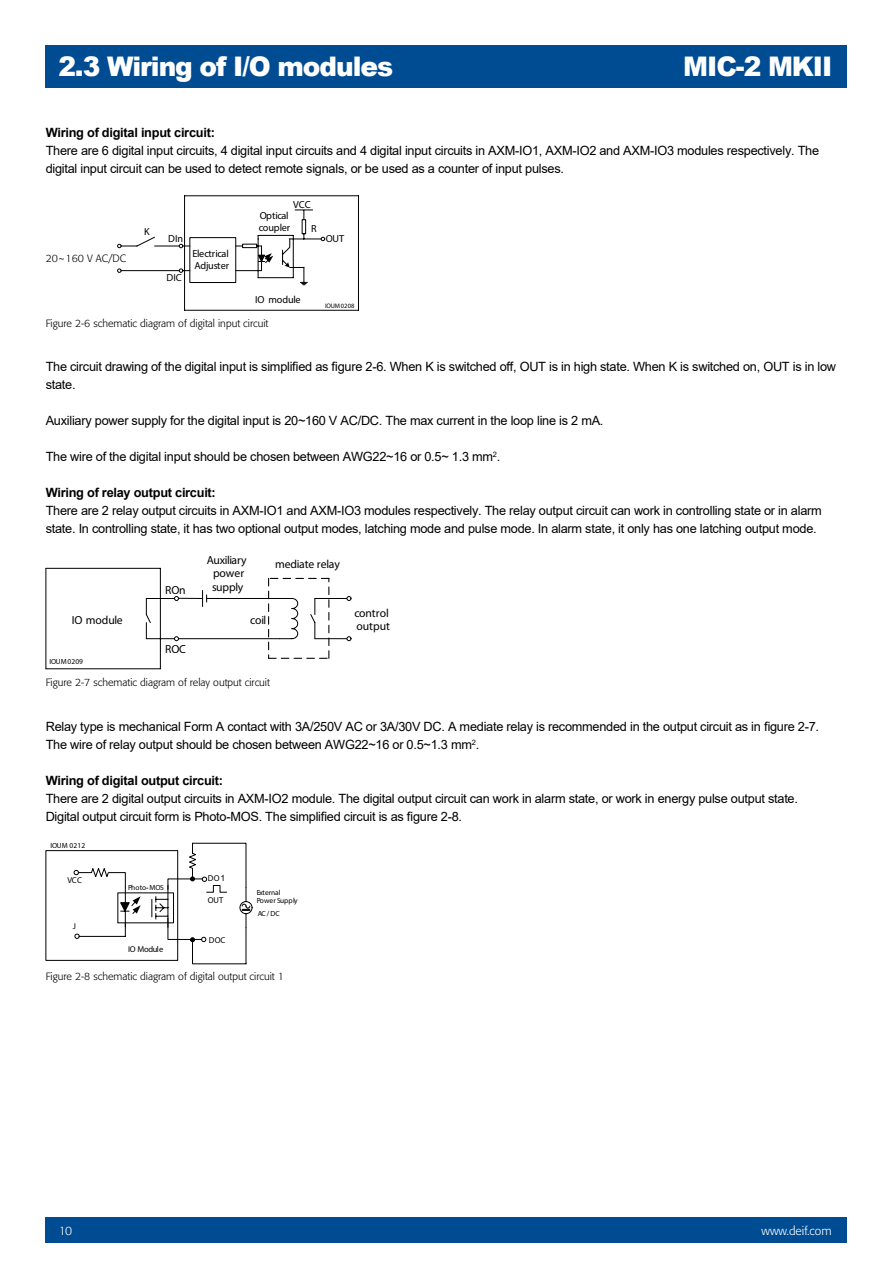
<style>
.page{position:relative;width:893px;height:1263px;background:#fff}
.page>*{position:absolute;margin:0;border:0;box-sizing:border-box;transform-origin:0 0}
.t1{font:900 27px "Arial";letter-spacing:-.04em;color:#fff}
.t2{font:12.75px/18px "Arial";letter-spacing:-.02em;color:#000}
.t3{font:700 12.75px "Arial";letter-spacing:-.02em;color:#000}
.t4{font:300 12px "Formata";color:#fff}
.t5{font:11.7px/13.8px "Myriad Pro";letter-spacing:-.01em;color:#000}
.t6{font:11.7px "Myriad Pro";letter-spacing:-.035em;color:#000}
.t7{font:300 10.5px "Formata";color:#000}
.t8{font:10.2px/12.1px "Myriad Pro";letter-spacing:-.01em;color:#000}
.t9{font:8.55px "Myriad Pro";letter-spacing:-.025em;color:#000}
.t10{font:7.5px "Myriad Pro";letter-spacing:.005em;color:#000}
.t11{font:6.6px "Myriad Pro";letter-spacing:.015em;color:#000}
.s1{font-family:"Arial"}
</style>
<div class="page">
<div style="left:46px;top:1217px;width:801px;height:26px;background:#004c93"></div>
<div style="left:46px;top:46px;width:801px;height:42px;background:#004c93"></div>
<svg style="left:47px;top:568px;width:282px;height:101px"></svg>
<hr style="left:46px;top:568px;width:1px;height:101px;background:#000">
<hr style="left:315px;top:598px;width:34px;height:1px;background:#000">
<hr style="left:315px;top:638px;width:34px;height:1px;background:#000">
<svg style="left:347px;top:596px;width:4px;height:5px"></svg>
<svg style="left:347px;top:636px;width:4px;height:5px"></svg>
<svg style="left:46px;top:843px;width:206px;height:121px"></svg>
<hr style="left:184px;top:196px;width:1px;height:114px;background:#000">
<hr style="left:185px;top:196px;width:173px;height:1px;background:#000">
<hr style="left:358px;top:196px;width:1px;height:114px;background:#000">
<hr style="left:185px;top:310px;width:173px;height:1px;background:#000">
<svg style="left:117px;top:210px;width:208px;height:75px"></svg>
<h1 class="t1" style="left:58px;top:46px;width:336px">2.3 Wiring of I/O modules</h1>
<h1 class="t1" style="left:683px;top:46px;width:151px">MIC-2 MKII</h1>
<p class="t3" style="left:46px;top:123px;width:171px">Wiring of digital input circuit:</p>
<p class="t2" style="left:46px;top:141px;width:775px">There are 6 digital input circuits, 4 digital input circuits and 4 digital input circuits in AXM-IO1, AXM-IO2 and AXM-IO3 modules respectively. The digital input circuit can be used to detect remote signals, or be used as a counter of input pulses.</p>
<p class="t7" style="left:46px;top:252px;width:82px">20~160 V AC/DC</p>
<p class="t8" style="left:144px;top:226px;width:7px">K</p>
<p class="t8" style="left:168px;top:232px;width:16px">DIn</p>
<p class="t8" style="left:166px;top:271px;width:17px">DIC</p>
<p class="t8" style="left:193px;top:247px;width:38px">Electrical<br>Adjuster</p>
<p class="t8" style="left:293px;top:198px;width:19px">VCC</p>
<p class="t8" style="left:259px;top:210px;width:33px;line-height:11.2px">Optical coupler</p>
<p class="t8" style="left:311px;top:223px;width:7px">R</p>
<p class="t8" style="left:255px;top:294px;width:47px">IO module</p>
<p class="t7" style="left:46px;top:317px;width:224px">Figure 2-6 schematic diagram of digital input circuit</p>
<p class="t8" style="left:326px;top:232px;width:20px">OUT</p>
<p class="t11" style="left:325px;top:302px;width:31px">IOUM0208</p>
<p class="t2" style="left:46px;top:357px;width:792px">The circuit drawing of the digital input is simplified as figure 2-6. When K is switched off, OUT is in high state. When K is switched on, OUT is in low state.</p>
<p class="t2" style="left:46px;top:411px;width:559px">Auxiliary power supply for the digital input is 20~160 V AC/DC. The max current in the loop line is 2 mA.</p>
<p class="t2" style="left:46px;top:447px;width:456px">The wire of the digital input should be chosen between AWG22~16 or 0.5~ 1.3 mm<sup>2</sup>.</p>
<p class="t3" style="left:46px;top:483px;width:172px">Wiring of relay output circuit:</p>
<p class="t2" style="left:46px;top:501px;width:778px">There are 2 relay output circuits in AXM-IO1 and AXM-IO3 modules respectively. The relay output circuit can work in controlling state or in alarm state. In controlling state, it has two optional output modes, latching mode and pulse mode. In alarm state, it only has one latching output mode.</p>
<p class="t5" style="left:72px;top:613px;width:52px">IO module</p>
<p class="t5" style="left:165px;top:583px;width:22px">ROn</p>
<p class="t5" style="left:165px;top:641px;width:22px">ROC</p>
<p class="t6" style="left:207px;top:553px;width:42px">Auxiliary</p>
<p class="t5" style="left:275px;top:556px;width:66px">mediate relay</p>
<p class="t5" style="left:212px;top:566px;width:34px">power supply</p>
<p class="t5" style="left:250px;top:613px;width:18px">coil</p>
<p class="t5" style="left:354px;top:607px;width:37px;line-height:12.8px">control output</p>
<p class="t10" style="left:49px;top:657px;width:35px">IOUM0209</p>
<p class="t7" style="left:46px;top:676px;width:226px">Figure 2-7 schematic diagram of relay output circuit</p>
<p class="t2" style="left:46px;top:717px;width:775px">Relay type is mechanical Form A contact with 3A/250V AC or 3A/30V DC. A mediate relay is recommended in the output circuit as in figure 2-7.<br>The wire of relay output should be chosen between AWG22~16 or 0.5~1.3 mm<sup>2</sup>.</p>
<p class="t3" style="left:46px;top:771px;width:179px">Wiring of digital output circuit:</p>
<p class="t2" style="left:46px;top:789px;width:754px">There are 2 digital output circuits in AXM-IO2 module. The digital output circuit can work in alarm state, or work in energy pulse output state.<br>Digital output circuit form is Photo-MOS. The simplified circuit is as figure 2-8.</p>
<p class="t10" style="left:50px;top:841px;width:36px">IOUM 0212</p>
<p class="t9" style="left:67px;top:875px;width:16px">VCC</p>
<p class="t9" style="left:208px;top:873px;width:19px">DO<span class="s1">1</span></p>
<p class="t10" style="left:128px;top:882px;width:37px">Photo<span class="s1">-</span>MOS</p>
<p class="t10" style="left:257px;top:888px;width:26px">External</p>
<p class="t9" style="left:208px;top:895px;width:17px">OUT</p>
<p class="t10" style="left:257px;top:896px;width:42px">Power Supply</p>
<p class="t9" style="left:73px;top:921px;width:5px">J</p>
<p class="t9" style="left:128px;top:944px;width:37px">IO Module</p>
<p class="t9" style="left:209px;top:935px;width:18px">DOC</p>
<p class="t10" style="left:258px;top:909px;width:23px">AC/DC</p>
<p class="t7" style="left:46px;top:970px;width:240px">Figure 2-8 schematic diagram of digital output circuit 1</p>
<p class="t4" style="left:59px;top:1223px;width:15px">10</p>
<p class="t4" style="left:762px;top:1223px;width:72px">www.deif.com</p>
</div>
